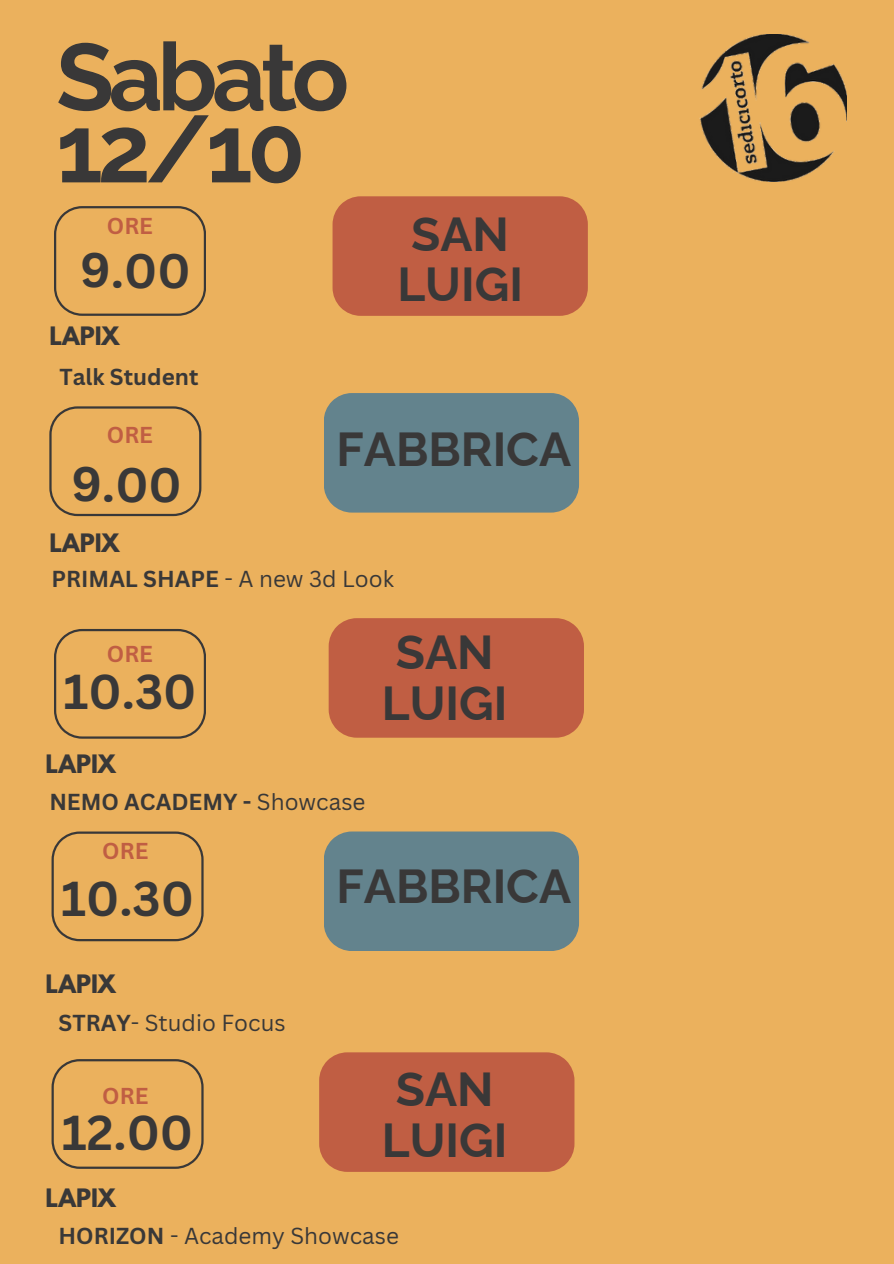
<style>
.page{position:relative;width:894px;height:1264px;background:#fff}
.page>*{position:absolute;margin:0;border:0;box-sizing:border-box;transform-origin:0 0}
.t1{font:700 94.5px/72px "Raleway";letter-spacing:-.055em;color:#393838}
.t2{font:700 47.7px/50.7px "Raleway";color:#393838}
.t3{font:700 47.7px "Canva Sans";color:#393838}
.t4{font:700 22.5px "Canva Sans";color:#393838}
.t5{font:22.5px "Canva Sans";color:#393838}
.t6{font:700 22.5px "League Spartan";color:#393838}
.t7{font:700 22.35px "Canva Sans";color:#c05e43}
.s1{font-weight:400}
.s2{font-weight:700}
</style>
<div class="page">
<div style="left:0;top:0;width:893px;height:1263px;background:#ebb15d"></div>
<svg style="left:54px;top:206px;width:152px;height:110px"></svg>
<div style="left:332px;top:196px;width:255px;height:120px;background:#c05e43"></div>
<svg style="left:49px;top:406px;width:152px;height:110px"></svg>
<div style="left:324px;top:393px;width:255px;height:119px;background:#63838d"></div>
<svg style="left:54px;top:629px;width:152px;height:109px"></svg>
<div style="left:328px;top:618px;width:255px;height:119px;background:#c05e43"></div>
<svg style="left:51px;top:831px;width:152px;height:110px"></svg>
<div style="left:324px;top:831px;width:255px;height:120px;background:#63838d"></div>
<img style="left:699px;top:34px;width:147px;height:148px">
<svg style="left:51px;top:1059px;width:152px;height:109px"></svg>
<div style="left:319px;top:1052px;width:255px;height:119px;background:#c05e43"></div>
<p class="t1" style="left:56px;top:41px;width:294px">Sabato<br>12/10</p>
<h2 class="t7" style="left:107px;top:210px;width:48px">ORE</h2>
<h3 class="t3" style="left:81px;top:236px;width:112px;rotate:1deg">9.00</h3>
<h1 class="t6" style="left:49px;top:325px;width:72px">LAPIX</h1>
<h2 class="t4" style="left:59px;top:360px;width:140px">Talk Student</h2>
<h3 class="t2" style="left:397px;top:209px;width:127px">SAN<br>LUIGI</h3>
<h4 class="t7" style="left:107px;top:419px;width:48px">ORE</h4>
<h3 class="t3" style="left:72px;top:450px;width:112px;rotate:1deg">9.00</h3>
<h2 class="t6" style="left:49px;top:531px;width:72px">LAPIX</h2>
<h2 class="t2" style="left:336px;top:423px;width:236px">FABBRICA</h2>
<h2 class="t4" style="left:51px;top:563px;width:344px">PRIMAL SHAPE <span class="s1">- A new 3d Look</span></h2>
<h3 class="t7" style="left:107px;top:637px;width:48px">ORE</h3>
<p class="t3" style="left:63px;top:658px;width:134px">10.30</p>
<h2 class="t6" style="left:46px;top:752px;width:72px">LAPIX</h2>
<h2 class="t4" style="left:49px;top:786px;width:317px">NEMO ACADEMY - <span class="s1">Showcase</span></h2>
<h3 class="t2" style="left:382px;top:626px;width:127px">SAN<br>LUIGI</h3>
<h2 class="t7" style="left:102px;top:835px;width:48px">ORE</h2>
<h3 class="t3" style="left:61px;top:865px;width:134px">10.30</h3>
<p class="t6" style="left:46px;top:972px;width:72px">LAPIX</p>
<h3 class="t5" style="left:59px;top:1006px;width:228px"><span class="s2">STRAY</span>- Studio Focus</h3>
<p class="t7" style="left:102px;top:1080px;width:48px">ORE</p>
<h3 class="t3" style="left:62px;top:1098px;width:133px">12.00</h3>
<p class="t2" style="left:336px;top:860px;width:236px">FABBRICA</p>
<h2 class="t2" style="left:382px;top:1063px;width:127px">SAN<br>LUIGI</h2>
<h2 class="t6" style="left:46px;top:1186px;width:72px">LAPIX</h2>
<h3 class="t5" style="left:59px;top:1219px;width:342px"><span class="s2">HORIZON</span> - Academy Showcase</h3>
</div>
